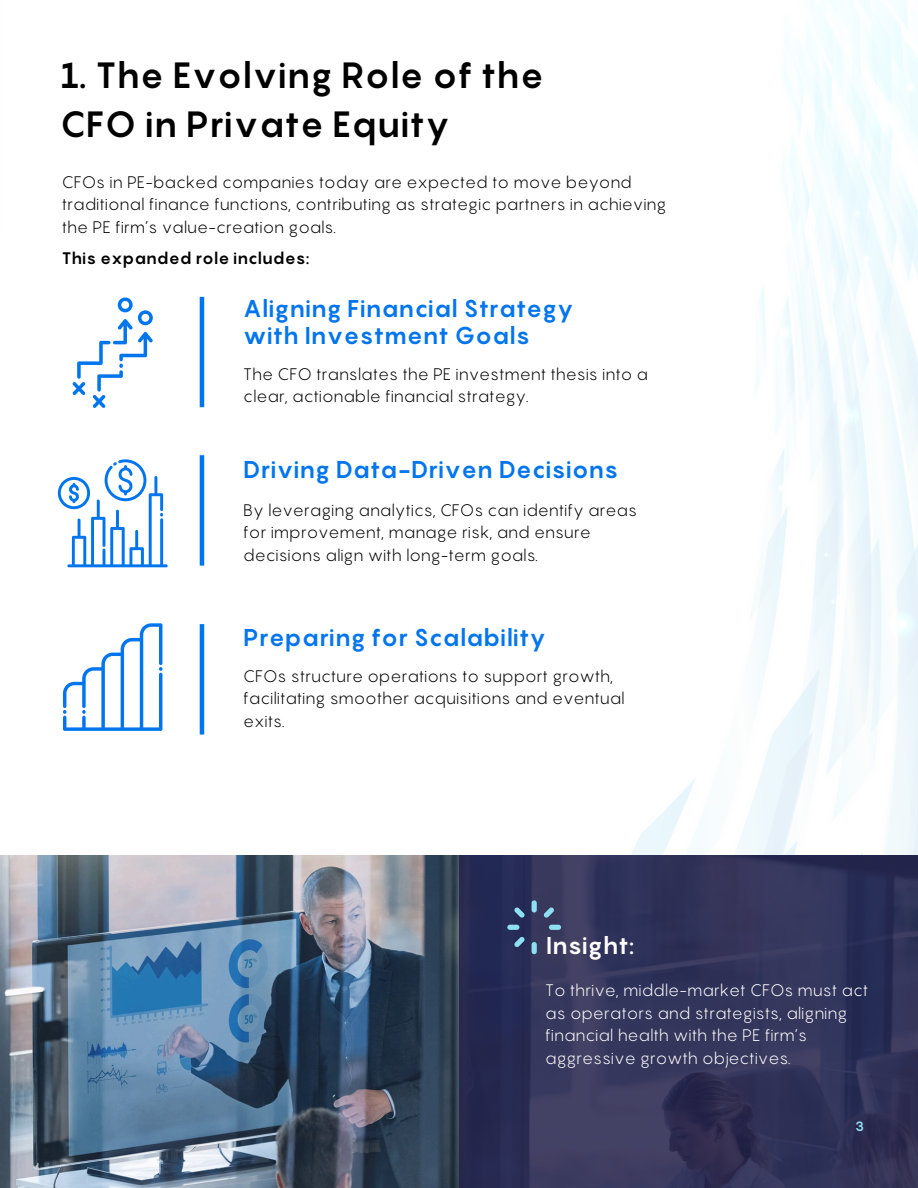
<style>
.page{position:relative;width:918px;height:1188px;background:#fff}
.page>*{position:absolute;margin:0;border:0;box-sizing:border-box;transform-origin:0 0}
.t1{font:700 36px/49.5px "Pangram";color:#000}
.t2{font:700 24px/27px "Pangram";color:#0175ee}
.t3{font:700 24px "Pangram";color:#fff}
.t4{font:16.5px/22.5px "Pangram";color:#000}
.t5{font:16.5px/22.5px "Pangram";color:#fff}
.t6{font:700 16.5px "Pangram";color:#000}
.t7{font:700 13.35px "Pangram";color:#8edff1}
</style>
<div class="page">
<img style="left:57px;top:0;width:861px;height:855px">
<img style="left:0;top:855px;width:459px;height:333px">
<svg style="left:459px;top:855px;width:459px;height:333px;background:#313258"></svg>
<svg style="left:72px;top:297px;width:81px;height:111px"></svg>
<svg style="left:58px;top:459px;width:110px;height:108px"></svg>
<svg style="left:63px;top:623px;width:99px;height:108px"></svg>
<div style="left:532px;top:942px;width:5px;height:12px;background:#8edff1;border-radius:3px"></div>
<div style="left:549px;top:925px;width:12px;height:5px;background:#8edff1;border-radius:3px"></div>
<svg style="left:544px;top:908px;width:10px;height:10px"></svg>
<div style="left:532px;top:900px;width:5px;height:13px;background:#8edff1;border-radius:3px"></div>
<svg style="left:514px;top:908px;width:11px;height:10px"></svg>
<div style="left:507px;top:925px;width:12px;height:5px;background:#8edff1;border-radius:3px"></div>
<svg style="left:514px;top:937px;width:11px;height:10px"></svg>
<hr style="left:200px;top:455px;width:4px;height:111px;background:#0175ee">
<hr style="left:200px;top:297px;width:4px;height:110px;background:#0175ee">
<hr style="left:200px;top:624px;width:4px;height:111px;background:#0175ee">
<p class="t1" style="left:60px;top:49px;width:486px">1. The Evolving Role of the<br>CFO in Private Equity</p>
<h3 class="t4" style="left:62px;top:170px;width:606px">CFOs in PE-backed companies today are expected to move beyond traditional finance functions, contributing as strategic partners in achieving the PE firm’s value-creation goals.</h3>
<p class="t6" style="left:62px;top:248px;width:249px">This expanded role includes:</p>
<p class="t2" style="left:243px;top:295px;width:332px">Aligning Financial Strategy with Investment Goals</p>
<p class="t4" style="left:243px;top:362px;width:406px">The CFO translates the PE investment thesis into a clear, actionable financial strategy.</p>
<p class="t2" style="left:243px;top:455px;width:377px">Driving Data-Driven Decisions</p>
<h2 class="t4" style="left:243px;top:498px;width:395px">By leveraging analytics, CFOs can identify areas for improvement, manage risk, and ensure decisions align with long-term goals.</h2>
<h2 class="t2" style="left:243px;top:623px;width:304px">Preparing for Scalability</h2>
<p class="t4" style="left:243px;top:664px;width:383px">CFOs structure operations to support growth, facilitating smoother acquisitions and eventual exits.</p>
<p class="t3" style="left:546px;top:931px;width:90px">Insight:</p>
<h1 class="t5" style="left:545px;top:979px;width:324px">To thrive, middle-market CFOs must act as operators and strategists, aligning financial health with the PE firm’s aggressive growth objectives.</h1>
<p class="t7" style="left:855px;top:1118px;width:11px">3</p>
</div>
